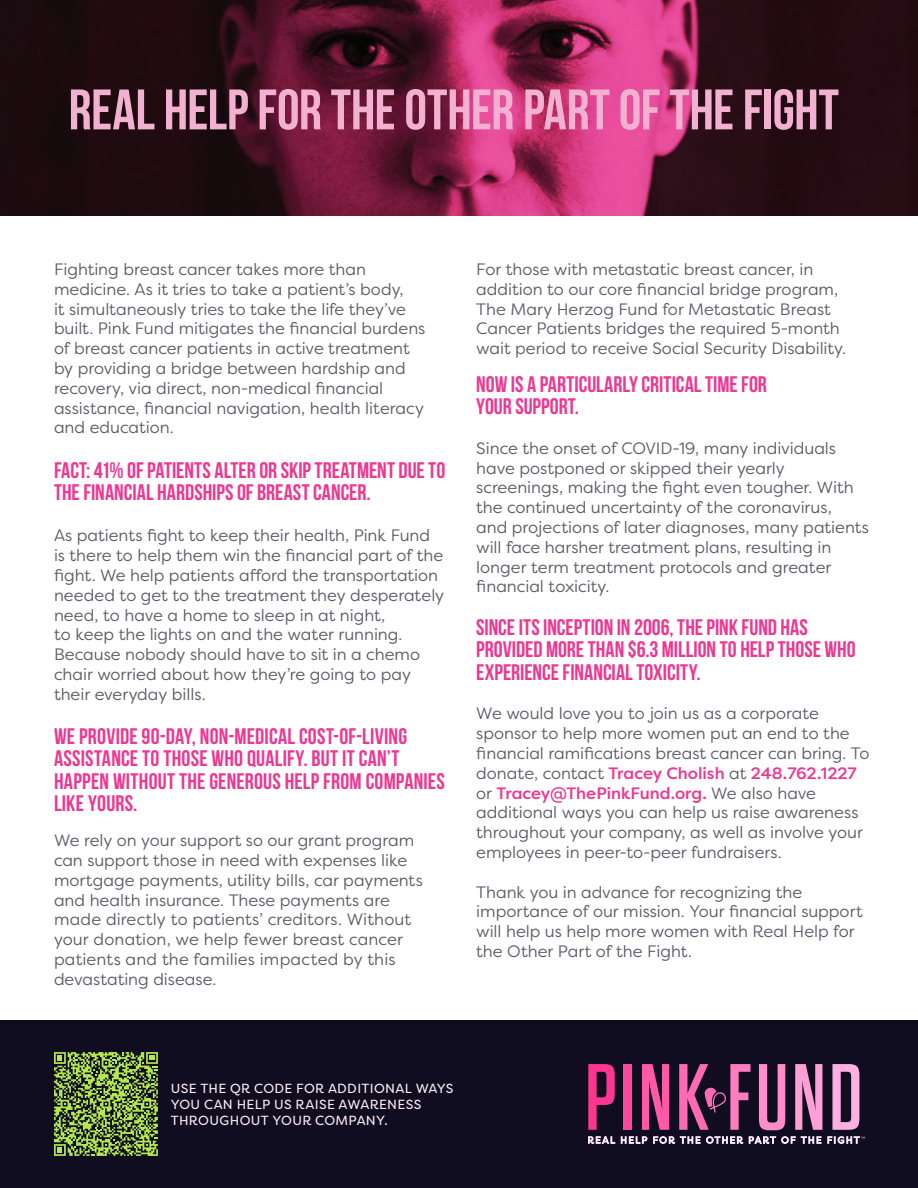
<style>
.page{position:relative;width:918px;height:1188px;background:#fff}
.page>*{position:absolute;margin:0;border:0;box-sizing:border-box;transform-origin:0 0}
.t1{font:700 57px "Bebas Neue";letter-spacing:-.005em;color:#f2b1d0}
.t2{font:700 22.5px/22.5px "Bebas Neue";letter-spacing:.005em;color:#ed3790}
.t3{font:16.5px/19.8px "Filson Pro";color:#5e5b68}
.t4{font:13.2px/15.9px "Filson Pro";letter-spacing:.025em;color:#fbeaf2}
.s1{font-weight:500;color:#ed3790}
</style>
<div class="page">
<img style="left:0;top:0;width:918px;height:216px">
<div style="left:0;top:1021px;width:918px;height:167px;background:#100d20"></div>
<svg style="left:588px;top:1064px;width:27px;height:66px"></svg>
<div style="left:623px;top:1064px;width:9px;height:66px;background:#ff479d"></div>
<svg style="left:642px;top:1064px;width:27px;height:66px"></svg>
<svg style="left:759px;top:1064px;width:26px;height:66px"></svg>
<svg style="left:795px;top:1064px;width:27px;height:66px"></svg>
<svg style="left:832px;top:1064px;width:27px;height:66px"></svg>
<svg style="left:588px;top:1136px;width:27px;height:8px"></svg>
<svg style="left:621px;top:1136px;width:26px;height:8px"></svg>
<svg style="left:653px;top:1136px;width:47px;height:8px"></svg>
<svg style="left:706px;top:1136px;width:37px;height:8px"></svg>
<svg style="left:749px;top:1136px;width:72px;height:8px"></svg>
<svg style="left:679px;top:1064px;width:71px;height:66px"></svg>
<svg style="left:827px;top:1136px;width:38px;height:8px"></svg>
<svg style="left:54px;top:1052px;width:104px;height:104px"></svg>
<p class="t1" style="left:69px;top:78px;width:772px">REAL HELP FOR THE OTHER PART OF THE FIGHT</p>
<p class="t3" style="left:54px;top:259px;width:373px">Fighting breast cancer takes more than medicine. As it tries to take a patient’s body,<br>it simultaneously tries to take the life they’ve built. Pink Fund mitigates the financial burdens of breast cancer patients in active treatment by providing a bridge between hardship and recovery, via direct, non-medical financial assistance, financial navigation, health literacy and education.</p>
<p class="t2" style="left:54px;top:458px;width:393px">FACT: 41% OF PATIENTS ALTER OR SKIP TREATMENT DUE TO<br>THE FINANCIAL HARDSHIPS OF BREAST CANCER.</p>
<p class="t3" style="left:54px;top:525px;width:392px">As patients fight to keep their health, Pink Fund is there to help them win the financial part of the fight. We help patients afford the transportation needed to get to the treatment they desperately need, to have a home to sleep in at night,<br>to keep the lights on and the water running.<br>Because nobody should have to sit in a chemo chair worried about how they’re going to pay their everyday bills.</p>
<p class="t2" style="left:54px;top:725px;width:392px">WE PROVIDE 90-DAY, NON-MEDICAL COST-OF-LIVING ASSISTANCE TO THOSE WHO QUALIFY. BUT IT CAN’T HAPPEN WITHOUT THE GENEROUS HELP FROM COMPANIES LIKE YOURS.</p>
<p class="t3" style="left:54px;top:830px;width:370px">We rely on your support so our grant program can support those in need with expenses like mortgage payments, utility bills, car payments and health insurance. These payments are made directly to patients’ creditors. Without your donation, we help fewer breast cancer patients and the families impacted by this devastating disease.</p>
<p class="t3" style="left:476px;top:259px;width:371px">For those with metastatic breast cancer, in addition to our core financial bridge program, The Mary Herzog Fund for Metastatic Breast Cancer Patients bridges the required 5-month wait period to receive Social Security Disability.</p>
<p class="t2" style="left:476px;top:372px;width:292px">NOW IS A PARTICULARLY CRITICAL TIME FOR<br>YOUR SUPPORT.</p>
<p class="t3" style="left:476px;top:438px;width:394px">Since the onset of COVID-19, many individuals have postponed or skipped their yearly screenings, making the fight even tougher. With the continued uncertainty of the coronavirus,<br>and projections of later diagnoses, many patients will face harsher treatment plans, resulting in longer term treatment protocols and greater financial toxicity.</p>
<p class="t2" style="left:476px;top:615px;width:381px">SINCE ITS INCEPTION IN 2006, THE PINK FUND HAS<br>PROVIDED MORE THAN $6.3 MILLION TO HELP THOSE WHO<br>EXPERIENCE FINANCIAL TOXICITY.</p>
<p class="t3" style="left:476px;top:703px;width:395px">We would love you to join us as a corporate sponsor to help more women put an end to the financial ramifications breast cancer can bring. To donate, contact <span class="s1">Tracey Cholish</span> at <span class="s1">248.762.1227 </span>or <span class="s1">Tracey@ThePinkFund.org.</span> We also have additional ways you can help us raise awareness throughout your company, as well as involve your employees in peer-to-peer fundraisers.</p>
<p class="t3" style="left:476px;top:881px;width:388px">Thank you in advance for recognizing the importance of our mission. Your financial support will help us help more women with Real Help for the Other Part of the Fight.</p>
<p class="t4" style="left:171px;top:1080px;width:284px">USE THE QR CODE FOR ADDITIONAL WAYS<br>YOU CAN HELP US RAISE AWARENESS<br>THROUGHOUT YOUR COMPANY.</p>
</div>
